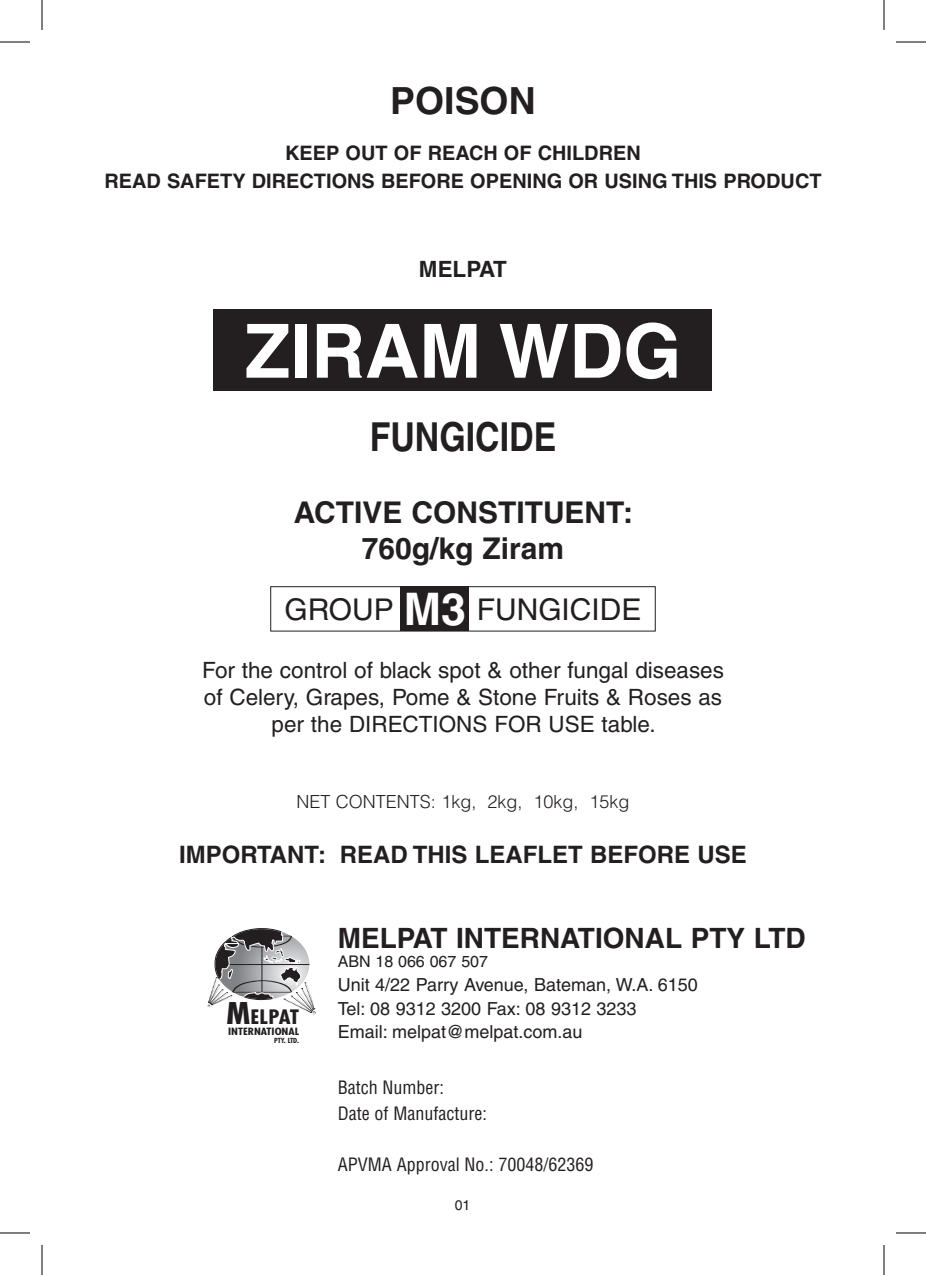
<style>
.page{position:relative;width:926px;height:1275px;background:#fff}
.page>*{position:absolute;margin:0;border:0;box-sizing:border-box;transform-origin:0 0}
.t1{font:700 74.8px "Helvetica";color:#fff}
.t2{font:700 40px "Helvetica";color:#231f20;scale:.85 1}
.t3{font:700 37.4px "Helvetica";color:#231f20}
.t4{font:700 30px "Helvetica";color:#231f20}
.t5{font:30px "Helvetica";color:#231f20}
.t6{font:700 28px "Helvetica";color:#231f20}
.t7{font:700 24px "Helvetica";color:#231f20}
.t8{font:22.4px/27px "Helvetica";color:#231f20;text-align:center}
.t9{font:700 22.4px "Helvetica";color:#231f20}
.t10{font:700 20px/28.2px "Helvetica";color:#231f20}
.t11{font:700 condensed 19.4px "Futura";letter-spacing:-.005em;color:#231f20;scale:1.17 1}
.t12{font:18px/23.6px "Helvetica";color:#231f20}
.t13{font:condensed 18px/25.6px "Helvetica";color:#231f20}
.t14{font:300 18px "Helvetica";color:#231f20}
.t15{font:16px "Helvetica";color:#231f20}
.t16{font:14px "Helvetica";color:#231f20}
.t17{font:700 condensed 9.8px "Futura";color:#231f20;scale:1.23 1}
.t18{font:700 condensed 6.8px "Futura";color:#231f20;scale:1.1 1}
.s1{font-weight:700;font-size:44.8px;color:#fff}
.s2{font-size:29.2px}
</style>
<div class="page">
<div style="left:270px;top:586px;width:386px;height:45px;border:1px solid #231f20"></div>
<div style="left:401px;top:586px;width:68px;height:45px;background:#231f20"></div>
<svg style="left:208px;top:928px;width:108px;height:86px"></svg>
<div style="left:213px;top:308px;width:499px;height:82px;background:#231f20"></div>
<hr style="left:0;top:42px;width:30px;height:1px;background:#000">
<hr style="left:896px;top:42px;width:30px;height:1px;background:#000">
<hr style="left:0;top:1232px;width:30px;height:1px;background:#000">
<hr style="left:896px;top:1232px;width:30px;height:1px;background:#000">
<hr style="left:42px;top:0;width:1px;height:30px;background:#000">
<hr style="left:42px;top:1245px;width:1px;height:30px;background:#000">
<hr style="left:884px;top:0;width:1px;height:30px;background:#000">
<hr style="left:884px;top:1245px;width:1px;height:30px;background:#000">
<h3 class="t3" style="left:390px;top:78px;width:147px">POISON</h3>
<p class="t10" style="left:104px;top:138px;width:535px;text-indent:181px">KEEP OUT OF REACH OF CHILDREN<br>READ SAFETY DIRECTIONS</p>
<p class="t10" style="left:381px;top:166px;width:400px">BEFORE OPENING OR USING THIS PRODUCT</p>
<p class="t9" style="left:419px;top:256px;width:90px">MELPAT</p>
<h1 class="t1" style="left:245px;top:306px;width:438px">ZIRAM WDG</h1>
<h2 class="t2" style="left:370px;top:413px;width:191px">FUNGICIDE</h2>
<h3 class="t4" style="left:294px;top:494px;width:252px">ACTIVE CONSTITUE</h3>
<h3 class="t4" style="left:585px;top:494px;width:50px">NT:</h3>
<h3 class="t4" style="left:362px;top:530px;width:204px">760G/KG ZIRAM</h3>
<h3 class="t5" style="left:284px;top:592px;width:354px">GROUP <span class="s1">M3</span> FUNGICI DE</h3>
<p class="t8" style="left:202px;top:657px;width:523px">For the control of black spot &amp; other fungal diseases of Celery, Grapes, Pome &amp; Stone Fruits &amp; Roses as per the Directions for Use table.</p>
<p class="t14" style="left:296px;top:790px;width:335px">NET CONTENTS: 1KG, 2KG, 10KG, 15KG</p>
<p class="t7" style="left:179px;top:840px;width:569px">IMPORTANT: READ THIS LEAFLET BEFORE USE</p>
<p class="t11" style="left:227px;top:1004px;width:64px"><span class="s2">M</span>ELPAT</p>
<p class="t17" style="left:228px;top:1025px;width:59px">INTERNATIONAL</p>
<p class="t18" style="left:274px;top:1036px;width:24px">PTY. LTD.</p>
<p class="t6" style="left:338px;top:921px;width:42px">MELPAT</p>
<p class="t6" style="left:456px;top:921px;width:48px">INTER</p>
<p class="t6" style="left:540px;top:921px;width:248px">NATIONAL PTY LTD</p>
<p class="t15" style="left:338px;top:952px;width:152px">ABN 18 066 067 507</p>
<p class="t12" style="left:338px;top:973px;width:362px">Unit 4/22 Parry Avenue, Bateman, W.A. 6150<br>Tel: 08 9312 3200 Fax: 08 9312 3233<br>Email: melpat@melpat.com.au</p>
<p class="t13" style="left:338px;top:1074px;width:151px">Batch Number:<br>Date of Manufacture:</p>
<p class="t13" style="left:338px;top:1151px;width:257px">APVMA Approval No.: 70048/62369</p>
<p class="t16" style="left:455px;top:1196px;width:17px">01</p>
</div>
